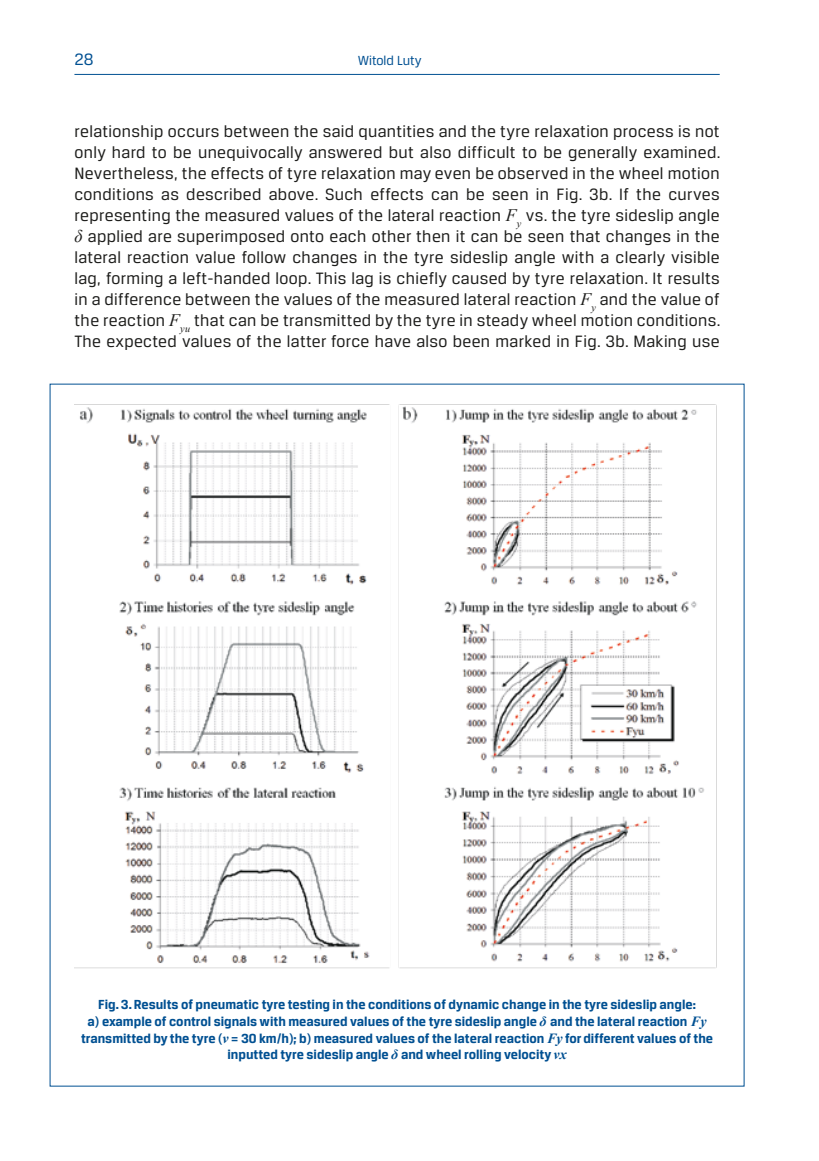
<style>
.page{position:relative;width:819px;height:1161px;background:#fff}
.page>*{position:absolute;margin:0;border:0;box-sizing:border-box;transform-origin:0 0}
.podstawowy_ang{font:17.5px/21px "Breuer Text";letter-spacing:.02em;color:#1d1d1b;text-align:justify}
.t1{font:17.5px "Breuer Text";color:#005092}
.podst_ang{font:700 14px/16.8px "Breuer Text";color:#005092;text-align:center}
.t2{font:14px "Breuer Text";color:#005092}
.s1{font-family:"Times New Roman";font-style:italic}
</style>
<div class="page">
<hr style="left:74px;top:74px;width:645px;height:1px;background:#005092">
<img style="left:74px;top:404px;width:643px;height:565px">
<p class="t1" style="left:74px;top:50px;width:21px">28</p>
<p class="t2" style="left:358px;top:53px;width:65px">Witold Luty</p>
<p class="podstawowy_ang" style="left:74px;top:121px;width:647px">relationship occurs between the said quantities and the tyre relaxation process is not only hard to be unequivocally answered but also difficult to be generally examined.<br>Nevertheless, the effects of tyre relaxation may even be observed in the wheel motion conditions as described above. Such effects can be seen in Fig. 3b. If the curves representing the measured values of the lateral reaction <span class="s1">F</span><sub>y</sub> vs. the tyre sideslip angle <span class="s1">δ</span> applied are superimposed onto each other then it can be seen that changes in the lateral reaction value follow changes in the tyre sideslip angle with a clearly visible lag, forming a left-handed loop. This lag is chiefly caused by tyre relaxation. It results in a difference between the values of the measured lateral reaction <span class="s1">F</span><sub>y</sub> and the value of the reaction <span class="s1">F</span><sub>yu</sub> that can be transmitted by the tyre in steady wheel motion conditions.<br>The expected values of the latter force have also been marked in Fig. 3b. Making use</p>
<p class="podst_ang" style="left:81px;top:996px;width:633px">Fig. 3. Results of pneumatic tyre testing in the conditions of dynamic change in the tyre sideslip angle:<br>a) example of control signals with measured values of the tyre sideslip angle <span class="s1">δ</span> and the lateral reaction <span class="s1">Fy </span>transmitted by the tyre (<span class="s1">v</span> = 30 km/h); b) measured values of the lateral reaction <span class="s1">Fy</span> for different values of the inputted tyre sideslip angle <span class="s1">δ</span> and wheel rolling velocity <span class="s1">vx</span></p>
</div>
